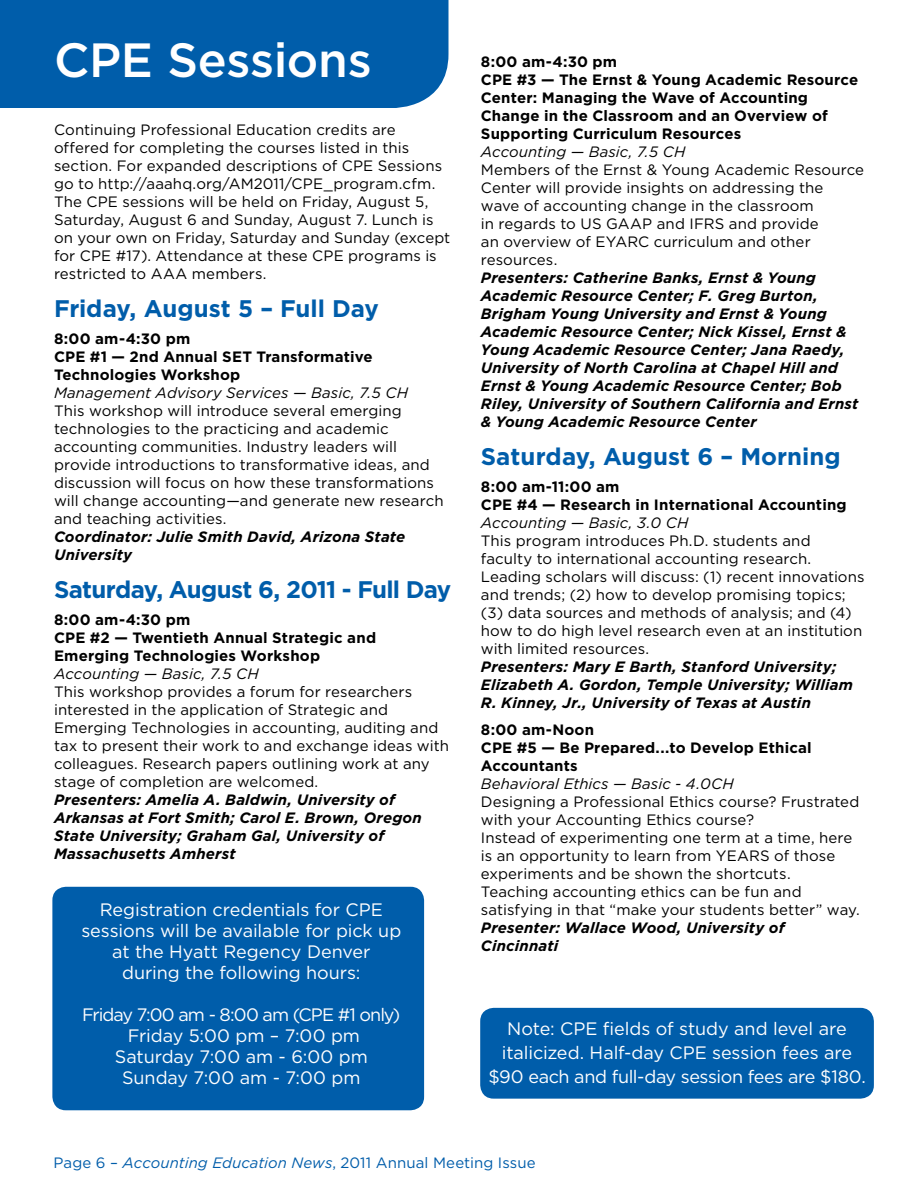
<style>
.page{position:relative;width:918px;height:1188px;background:#fff}
.page>*{position:absolute;margin:0;border:0;box-sizing:border-box;transform-origin:0 0}
.t1{font:500 48px "Gotham";letter-spacing:-.005em;color:#fff}
.t2{font:700 24px "Gotham";letter-spacing:-.015em;color:#005daa}
.t3{font:18px/21px "Gotham";letter-spacing:-.005em;color:#fff;text-align:center}
.t4{font:15px/18px "Gotham";letter-spacing:.005em;color:#000}
.t5{font:italic 700 15px/18px "Gotham";letter-spacing:.01em;color:#000}
.t6{font:700 15px/18px "Gotham";letter-spacing:.01em;color:#000}
.t7{font:italic 15px "Gotham";letter-spacing:.005em;color:#000}
.t8{font:15px "Gotham";letter-spacing:.005em;color:#005daa}
.s1{font-style:italic}
</style>
<div class="page">
<div style="left:0;top:0;width:448px;height:108px;background:#005daa"></div>
<div style="left:52px;top:887px;width:372px;height:223px;background:#005daa;border-radius:14px"></div>
<div style="left:480px;top:1008px;width:394px;height:91px;background:#005daa;border-radius:14px"></div>
<h1 class="t1" style="left:54px;top:29px;width:319px">CPE Sessions</h1>
<p class="t4" style="left:54px;top:120px;width:398px">Continuing Professional Education credits are offered for completing the courses listed in this section. For expanded descriptions of CPE Sessions go to http://aaahq.org/AM2011/CPE_program.cfm.<br>The CPE sessions will be held on Friday, August 5, Saturday, August 6 and Sunday, August 7. Lunch is on your own on Friday, Saturday and Sunday (except for CPE #17). Attendance at these CPE programs is restricted to AAA members.</p>
<h2 class="t2" style="left:54px;top:292px;width:327px">Friday, August 5 – Full Day</h2>
<p class="t6" style="left:54px;top:329px;width:320px">8:00 am-4:30 pm<br>CPE #1 — 2nd Annual SET Transformative<br>Technologies Workshop</p>
<p class="t7" style="left:54px;top:383px;width:356px">Management Advisory Services — Basic, 7.5 CH</p>
<p class="t4" style="left:54px;top:401px;width:391px">This workshop will introduce several emerging technologies to the practicing and academic accounting communities. Industry leaders will provide introductions to transformative ideas, and discussion will focus on how these transformations will change accounting—and generate new research and teaching activities.</p>
<p class="t5" style="left:54px;top:527px;width:353px">Coordinator: Julie Smith David, Arizona State<br>University</p>
<h2 class="t2" style="left:54px;top:573px;width:399px">Saturday, August 6, 2011 - Full Day</h2>
<p class="t6" style="left:54px;top:610px;width:324px">8:00 am-4:30 pm<br>CPE #2 — Twentieth Annual Strategic and<br>Emerging Technologies Workshop</p>
<p class="t7" style="left:54px;top:664px;width:206px">Accounting — Basic, 7.5 CH</p>
<p class="t4" style="left:54px;top:682px;width:396px">This workshop provides a forum for researchers interested in the application of Strategic and Emerging Technologies in accounting, auditing and tax to present their work to and exchange ideas with colleagues. Research papers outlining work at any stage of completion are welcomed.</p>
<p class="t5" style="left:54px;top:790px;width:369px">Presenters: Amelia A. Baldwin, University of Arkansas at Fort Smith; Carol E. Brown, Oregon State University; Graham Gal, University of Massachusetts Amherst</p>
<p class="t3" style="left:81px;top:898px;width:321px">Registration credentials for CPE sessions will be available for pick up at the Hyatt Regency Denver during the following hours:</p>
<p class="t3" style="left:82px;top:1003px;width:320px">Friday 7:00 am - 8:00 am (CPE #1 only)<br>Friday 5:00 pm – 7:00 pm<br>Saturday 7:00 am - 6:00 pm<br>Sunday 7:00 am - 7:00 pm</p>
<p class="t6" style="left:481px;top:52px;width:379px">8:00 am-4:30 pm<br>CPE #3 — The Ernst &amp; Young Academic Resource Center: Managing the Wave of Accounting Change in the Classroom and an Overview of Supporting Curriculum Resources</p>
<p class="t7" style="left:481px;top:142px;width:206px">Accounting — Basic, 7.5 CH</p>
<p class="t4" style="left:481px;top:160px;width:385px">Members of the Ernst &amp; Young Academic Resource Center will provide insights on addressing the wave of accounting change in the classroom<br>in regards to US GAAP and IFRS and provide<br>an overview of EYARC curriculum and other resources.</p>
<p class="t5" style="left:481px;top:268px;width:379px">Presenters: Catherine Banks, Ernst &amp; Young Academic Resource Center; F. Greg Burton, Brigham Young University and Ernst &amp; Young Academic Resource Center; Nick Kissel, Ernst &amp; Young Academic Resource Center; Jana Raedy, University of North Carolina at Chapel Hill and Ernst &amp; Young Academic Resource Center; Bob Riley, University of Southern California and Ernst &amp; Young Academic Resource Center</p>
<h2 class="t2" style="left:481px;top:440px;width:361px">Saturday, August 6 – Morning</h2>
<p class="t6" style="left:481px;top:477px;width:367px">8:00 am-11:00 am<br>CPE #4 — Research in International Accounting</p>
<p class="t7" style="left:481px;top:513px;width:209px">Accounting — Basic, 3.0 CH</p>
<p class="t4" style="left:481px;top:531px;width:385px">This program introduces Ph.D. students and faculty to international accounting research.<br>Leading scholars will discuss: (1) recent innovations and trends; (2) how to develop promising topics; (3) data sources and methods of analysis; and (4) how to do high level research even at an institution with limited resources.</p>
<p class="t5" style="left:481px;top:657px;width:374px">Presenters: Mary E Barth, Stanford University;<br>Elizabeth A. Gordon, Temple University; William<br>R. Kinney, Jr., University of Texas at Austin</p>
<p class="t6" style="left:481px;top:720px;width:332px">8:00 am-Noon<br>CPE #5 — Be Prepared...to Develop Ethical<br>Accountants</p>
<p class="t7" style="left:481px;top:774px;width:254px">Behavioral Ethics — Basic - 4.0CH</p>
<p class="t4" style="left:481px;top:792px;width:381px">Designing a Professional Ethics course? Frustrated with your Accounting Ethics course?<br>Instead of experimenting one term at a time, here is an opportunity to learn from YEARS of those experiments and be shown the shortcuts.<br>Teaching accounting ethics can be fun and satisfying in that “make your students better” way.</p>
<p class="t5" style="left:481px;top:918px;width:305px">Presenter: Wallace Wood, University of<br>Cincinnati</p>
<p class="t3" style="left:488px;top:1016px;width:379px;line-height:24px">Note: CPE fields of study and level are italicized. Half-day CPE session fees are $90 each and full-day session fees are $180.</p>
<p class="t8" style="left:54px;top:1154px;width:484px">Page 6 – <span class="s1">Accounting Education News</span>, 2011 Annual Meeting Issue</p>
</div>
